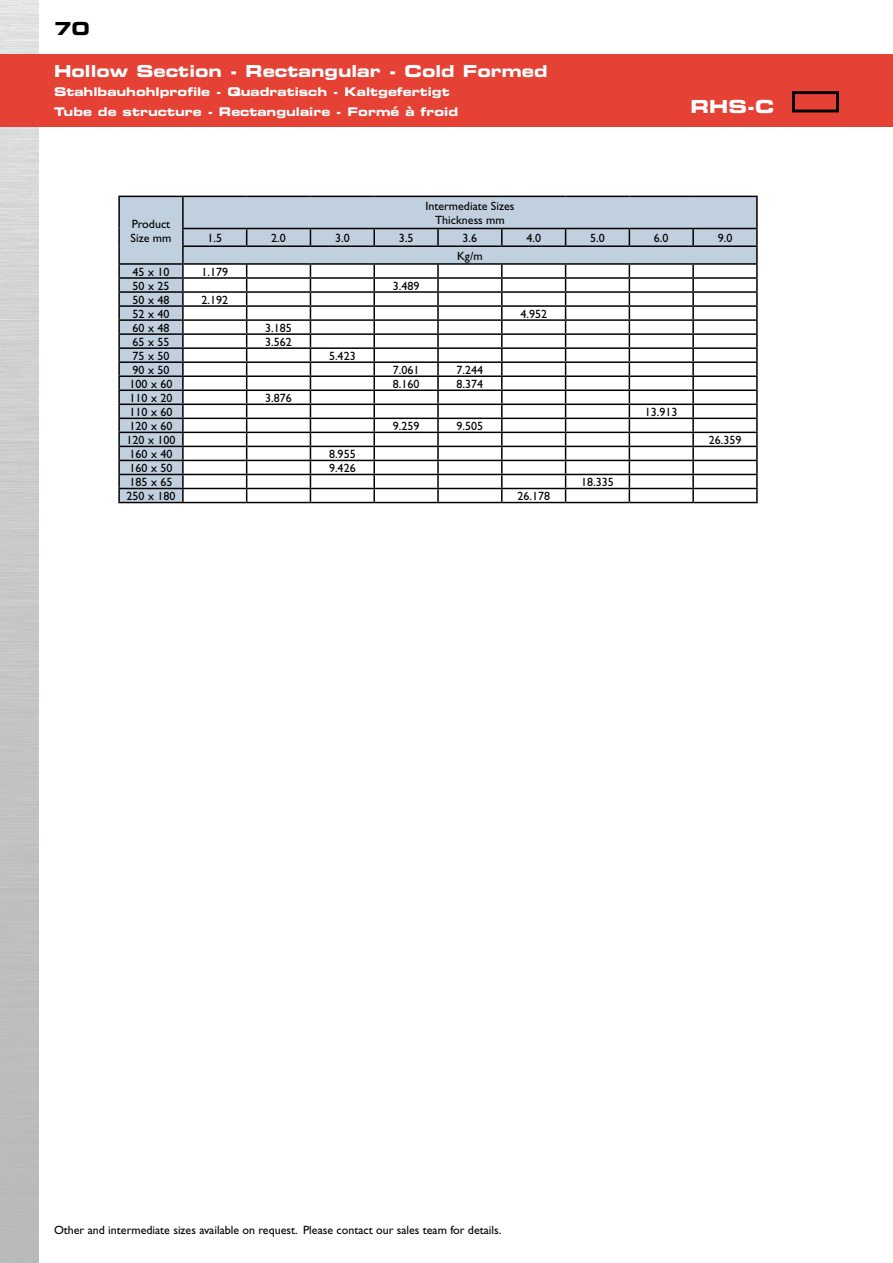
<style>
.page{position:relative;width:893px;height:1263px;background:#fff}
.page>*{position:absolute;margin:0;border:0;box-sizing:border-box;transform-origin:0 0}
.t1{font:18px "Eurostile Bold Extended Two";color:#fff}
.t2{font:18px "Eurostile Bold Extended Two";color:#000}
.t3{font:16.5px "Eurostile Bold Extended Two";color:#fff}
.t4{font:12px/14.4px "Gill Sans";color:#000}
.t5{font:12px/19.5px "Eurostile Bold Extended Two";color:#fff}
</style>
<div class="page">
<img style="left:0;top:0;width:38px;height:1263px">
<div style="left:0;top:54px;width:893px;height:72px;background:#e64135"></div>
<svg style="left:118px;top:196px;width:640px;height:306px"></svg>
<hr style="left:118px;top:502px;width:65px;height:1px;background:#000">
<hr style="left:183px;top:502px;width:64px;height:1px;background:#000">
<hr style="left:247px;top:502px;width:63px;height:1px;background:#000">
<hr style="left:310px;top:502px;width:64px;height:1px;background:#000">
<hr style="left:374px;top:502px;width:64px;height:1px;background:#000">
<hr style="left:438px;top:502px;width:64px;height:1px;background:#000">
<hr style="left:502px;top:502px;width:64px;height:1px;background:#000">
<hr style="left:566px;top:502px;width:63px;height:1px;background:#000">
<hr style="left:629px;top:502px;width:64px;height:1px;background:#000">
<hr style="left:693px;top:502px;width:65px;height:1px;background:#000">
<div style="left:792px;top:91px;width:47px;height:21px;border:3px solid #000"></div>
<h1 class="t2" style="left:54px;top:16px;width:37px">70</h1>
<h2 class="t3" style="left:54px;top:59px;width:495px">Hollow Section - Rectangular - Cold Formed</h2>
<p class="t5" style="left:54px;top:82px;width:406px">Stahlbauhohlprofile - Quadratisch - Kaltgefertigt<br>Tube de structure - Rectangulaire - Formé à froid</p>
<h1 class="t1" style="left:691px;top:93px;width:85px">RHS-C</h1>
<p class="t4" style="left:131px;top:216px;width:42px">Product<br>Size mm</p>
<p class="t4" style="left:425px;top:199px;width:90px;text-align:center">Intermediate Sizes<br>Thickness mm</p>
<p class="t4" style="left:207px;top:231px;width:16px">1.5</p>
<p class="t4" style="left:271px;top:231px;width:16px">2.0</p>
<p class="t4" style="left:335px;top:231px;width:16px">3.0</p>
<p class="t4" style="left:399px;top:231px;width:16px">3.5</p>
<p class="t4" style="left:463px;top:231px;width:16px">3.6</p>
<p class="t4" style="left:526px;top:231px;width:16px">4.0</p>
<p class="t4" style="left:590px;top:231px;width:16px">5.0</p>
<p class="t4" style="left:654px;top:231px;width:16px">6.0</p>
<p class="t4" style="left:718px;top:231px;width:16px">9.0</p>
<p class="t4" style="left:457px;top:249px;width:27px">Kg/m</p>
<p class="t4" style="left:133px;top:264px;width:38px">45 x 10</p>
<p class="t4" style="left:201px;top:264px;width:28px">1.179</p>
<p class="t4" style="left:133px;top:278px;width:38px">50 x 25</p>
<p class="t4" style="left:393px;top:278px;width:28px">3.489</p>
<p class="t4" style="left:133px;top:292px;width:38px">50 x 48</p>
<p class="t4" style="left:201px;top:292px;width:28px">2.192</p>
<p class="t4" style="left:133px;top:306px;width:38px">52 x 40</p>
<p class="t4" style="left:520px;top:306px;width:28px">4.952</p>
<p class="t4" style="left:133px;top:321px;width:38px">60 x 48</p>
<p class="t4" style="left:265px;top:321px;width:28px">3.185</p>
<p class="t4" style="left:133px;top:335px;width:38px">65 x 55</p>
<p class="t4" style="left:265px;top:335px;width:28px">3.562</p>
<p class="t4" style="left:133px;top:349px;width:38px">75 x 50</p>
<p class="t4" style="left:329px;top:349px;width:28px">5.423</p>
<p class="t4" style="left:133px;top:363px;width:38px">90 x 50</p>
<p class="t4" style="left:393px;top:363px;width:28px">7.061</p>
<p class="t4" style="left:457px;top:363px;width:28px">7.244</p>
<p class="t4" style="left:130px;top:377px;width:44px">100 x 60</p>
<p class="t4" style="left:393px;top:377px;width:28px">8.160</p>
<p class="t4" style="left:457px;top:377px;width:28px">8.374</p>
<p class="t4" style="left:130px;top:391px;width:44px">110 x 20</p>
<p class="t4" style="left:265px;top:391px;width:28px">3.876</p>
<p class="t4" style="left:130px;top:405px;width:44px">110 x 60</p>
<p class="t4" style="left:645px;top:405px;width:34px">13.913</p>
<p class="t4" style="left:130px;top:419px;width:44px">120 x 60</p>
<p class="t4" style="left:393px;top:419px;width:28px">9.259</p>
<p class="t4" style="left:457px;top:419px;width:28px">9.505</p>
<p class="t4" style="left:127px;top:433px;width:50px">120 x 100</p>
<p class="t4" style="left:709px;top:433px;width:34px">26.359</p>
<p class="t4" style="left:130px;top:447px;width:44px">160 x 40</p>
<p class="t4" style="left:329px;top:447px;width:28px">8.955</p>
<p class="t4" style="left:130px;top:461px;width:44px">160 x 50</p>
<p class="t4" style="left:329px;top:461px;width:28px">9.426</p>
<p class="t4" style="left:130px;top:475px;width:44px">185 x 65</p>
<p class="t4" style="left:581px;top:475px;width:34px">18.335</p>
<p class="t4" style="left:127px;top:489px;width:50px">250 x 180</p>
<p class="t4" style="left:517px;top:489px;width:34px">26.178</p>
<p class="t4" style="left:54px;top:1223px;width:449px">Other and intermediate sizes available on request. Please contact our sales team for details.</p>
</div>
